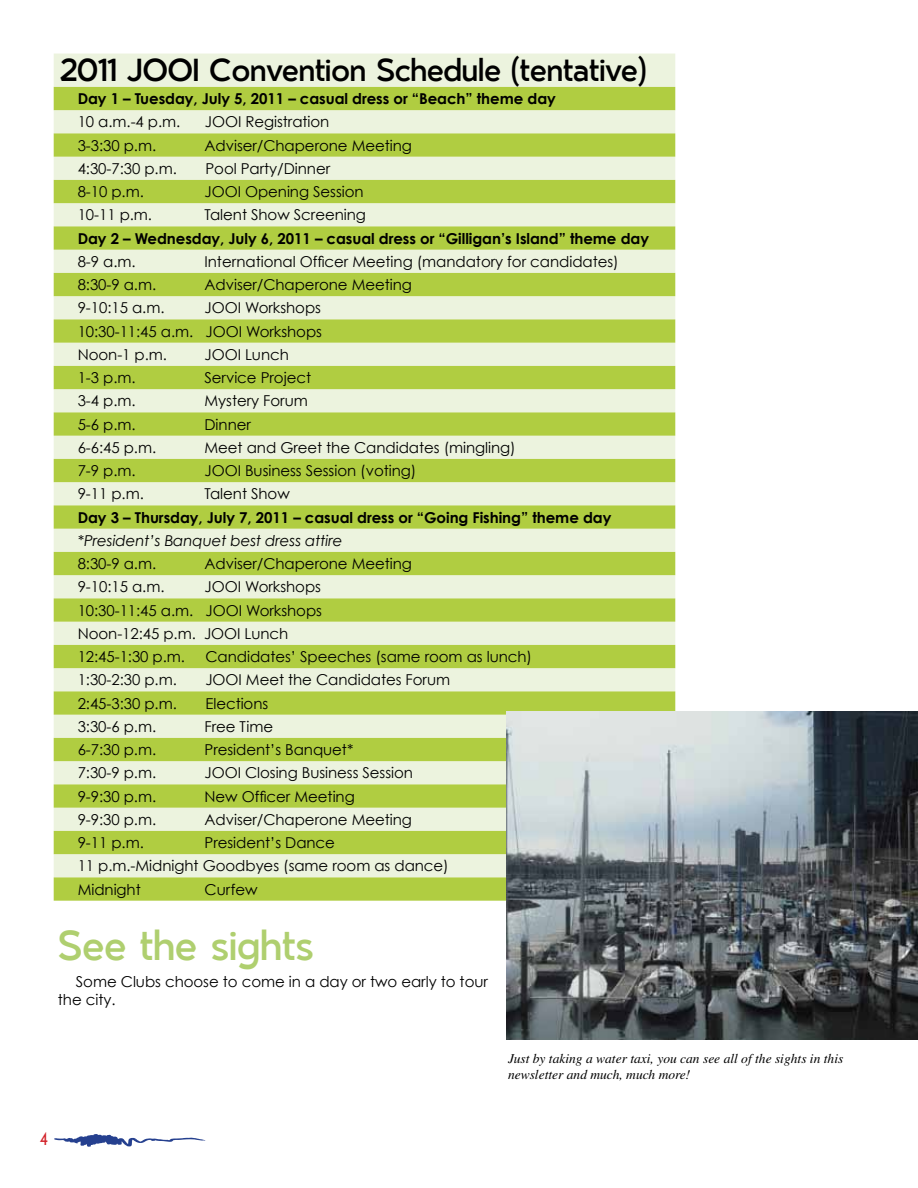
<style>
.page{position:relative;width:918px;height:1188px;background:#fff}
.page>*{position:absolute;margin:0;border:0;box-sizing:border-box;transform-origin:0 0}
.t1{font:37.5px "Monteforte";color:#afcf6f}
.t2{font:28.5px "Monteforte";color:#000}
.t3{font:18px "Arbitrary";color:#d2232a}
.t4{font:15px/23.2px "Century Gothic";letter-spacing:-.005em;color:#000}
.t5{font:700 15px "Century Gothic";letter-spacing:-.005em;color:#000}
.t6{font:italic 15px "Century Gothic";letter-spacing:-.005em;color:#000}
.t7{font:italic 13.5px/16.2px "Times";color:#000}
</style>
<div class="page">
<svg style="left:54px;top:1134px;width:151px;height:13px"></svg>
<div style="left:54px;top:54px;width:621px;height:33px;background:#ecf3de"></div>
<svg style="left:54px;top:87px;width:621px;height:814px;background:#cddf8d"></svg>
<img style="left:506px;top:712px;width:412px;height:327px">
<h2 class="t2" style="left:60px;top:51px;width:588px">2011 JOOI Convention Schedule (tentative)</h2>
<p class="t5" style="left:78px;top:89px;width:480px">Day 1 – Tuesday, July 5, 2011 – casual dress or “Beach” theme day</p>
<p class="t4" style="left:78px;top:110px;width:104px">10 a.m.-4 p.m.</p>
<p class="t4" style="left:205px;top:110px;width:126px">JOOI Registration</p>
<p class="t4" style="left:78px;top:133px;width:80px">3-3:30 p.m.</p>
<p class="t4" style="left:205px;top:133px;width:209px">Adviser/Chaperone Meeting</p>
<p class="t4" style="left:78px;top:157px;width:101px">4:30-7:30 p.m.</p>
<p class="t4" style="left:205px;top:157px;width:126px">Pool Party/Dinner</p>
<p class="t4" style="left:78px;top:180px;width:68px">8-10 p.m.</p>
<p class="t4" style="left:205px;top:180px;width:161px">JOOI Opening Session</p>
<p class="t4" style="left:78px;top:203px;width:76px">10-11 p.m.</p>
<p class="t4" style="left:205px;top:203px;width:163px">Talent Show Screening</p>
<p class="t5" style="left:78px;top:229px;width:573px">Day 2 – Wednesday, July 6, 2011 – casual dress or “Gilligan’s Island” theme day</p>
<p class="t4" style="left:78px;top:250px;width:59px">8-9 a.m.</p>
<p class="t4" style="left:205px;top:250px;width:416px">International Officer Meeting (mandatory for candidates)</p>
<p class="t4" style="left:78px;top:273px;width:80px">8:30-9 a.m.</p>
<p class="t4" style="left:205px;top:273px;width:209px">Adviser/Chaperone Meeting</p>
<p class="t4" style="left:78px;top:296px;width:88px">9-10:15 a.m.</p>
<p class="t4" style="left:78px;top:296px;width:246px;text-align:justify;text-indent:127px">JOOI Workshops 10:30-11:45 a.m. JOOI Workshops Noon-1 p.m.</p>
<p class="t4" style="left:205px;top:343px;width:86px">JOOI Lunch</p>
<p class="t4" style="left:78px;top:366px;width:59px">1-3 p.m.</p>
<p class="t4" style="left:205px;top:366px;width:108px">Service Project</p>
<p class="t4" style="left:78px;top:389px;width:59px">3-4 p.m.</p>
<p class="t4" style="left:205px;top:389px;width:105px">Mystery Forum</p>
<p class="t4" style="left:78px;top:412px;width:59px">5-6 p.m.</p>
<p class="t4" style="left:205px;top:412px;width:48px">Dinner</p>
<p class="t4" style="left:78px;top:436px;width:80px">6-6:45 p.m.</p>
<p class="t4" style="left:205px;top:436px;width:313px">Meet and Greet the Candidates (mingling)</p>
<p class="t4" style="left:78px;top:459px;width:59px">7-9 p.m.</p>
<p class="t4" style="left:205px;top:459px;width:213px">JOOI Business Session (voting)</p>
<p class="t4" style="left:78px;top:482px;width:68px">9-11 p.m.</p>
<p class="t4" style="left:205px;top:482px;width:87px">Talent Show</p>
<p class="t5" style="left:78px;top:508px;width:535px">Day 3 – Thursday, July 7, 2011 – casual dress or “Going Fishing” theme day</p>
<p class="t6" style="left:78px;top:531px;width:266px">*President’s Banquet best dress attire</p>
<p class="t4" style="left:78px;top:552px;width:80px">8:30-9 a.m.</p>
<p class="t4" style="left:205px;top:552px;width:209px">Adviser/Chaperone Meeting</p>
<p class="t4" style="left:78px;top:575px;width:88px">9-10:15 a.m.</p>
<p class="t4" style="left:78px;top:575px;width:246px;text-indent:127px">JOOI Workshops<br>10:30-11:45 a.m. JOOI Workshops<br>Noon-12:45 p.m. JOOI Lunch<br>12:45-1:30 p.m.</p>
<p class="t4" style="left:206px;top:645px;width:328px">Candidates’ Speeches (same room as lunch)</p>
<p class="t4" style="left:78px;top:668px;width:101px">1:30-2:30 p.m.</p>
<p class="t4" style="left:205px;top:668px;width:246px">JOOI Meet the Candidates Forum</p>
<p class="t4" style="left:78px;top:691px;width:101px">2:45-3:30 p.m.</p>
<p class="t4" style="left:205px;top:691px;width:64px">Elections</p>
<p class="t4" style="left:78px;top:715px;width:80px">3:30-6 p.m.</p>
<p class="t4" style="left:205px;top:715px;width:70px">Free Time</p>
<p class="t4" style="left:78px;top:738px;width:80px">6-7:30 p.m.</p>
<p class="t4" style="left:205px;top:738px;width:150px">President’s Banquet*</p>
<p class="t4" style="left:78px;top:761px;width:80px">7:30-9 p.m.</p>
<p class="t4" style="left:205px;top:761px;width:210px">JOOI Closing Business Session</p>
<p class="t4" style="left:78px;top:784px;width:80px">9-9:30 p.m.</p>
<p class="t4" style="left:205px;top:784px;width:152px">New Officer Meeting</p>
<p class="t4" style="left:78px;top:808px;width:80px">9-9:30 p.m.</p>
<p class="t4" style="left:205px;top:808px;width:209px">Adviser/Chaperone Meeting</p>
<p class="t4" style="left:78px;top:831px;width:68px">9-11 p.m.</p>
<p class="t4" style="left:78px;top:831px;width:373px;text-indent:127px">President’s Dance<br>11 p.m.-Midnight Goodbyes (same room as dance)<br>Midnight</p>
<p class="t4" style="left:205px;top:877px;width:55px">Curfew</p>
<h1 class="t1" style="left:58px;top:920px;width:258px">See the sights</h1>
<p class="t4" style="left:58px;top:972px;width:432px;line-height:18px;text-indent:18px">Some Clubs choose to come in a day or two early to tour the city.</p>
<p class="t7" style="left:508px;top:1051px;width:337px">Just by taking a water taxi, you can see all of the sights in this newsletter and much, much more!</p>
<p class="t3" style="left:39px;top:1127px;width:12px">4</p>
</div>
